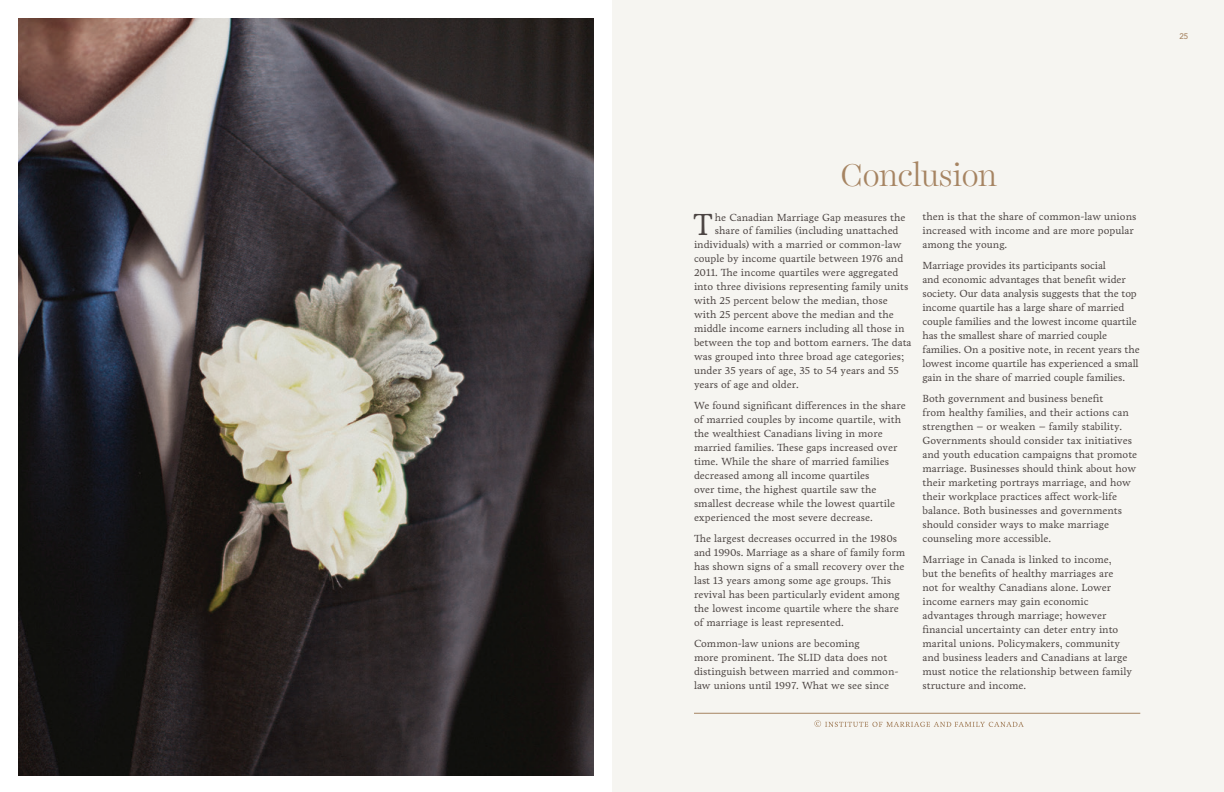
<style>
.page{position:relative;width:1224px;height:792px;background:#fff}
.page>*{position:absolute;margin:0;border:0;box-sizing:border-box;transform-origin:0 0}
.t1{font:300 32px "Harriet Display";color:#a68462}
.t2{font:31.1px "Livory";color:#4c4543}
.t3{font:10.5px/14px "Livory";color:#4c4543}
.t4{font:500 8px "Avenir LT Std";color:#a68462}
</style>
<div class="page">
<div style="left:612px;top:0;width:612px;height:792px;background:#f6f5f1"></div>
<img style="left:18px;top:18px;width:576px;height:758px">
<svg style="left:814px;top:720px;width:210px;height:7px"></svg>
<hr style="left:694px;top:713px;width:446px;height:1px;background:#a68462">
<p class="t4" style="left:1179px;top:32px;width:10px">25</p>
<h1 class="t1" style="left:841px;top:152px;width:158px">Conclusion</h1>
<h2 class="t2" style="left:693px;top:205px;width:21px">T</h2>
<p class="t3" style="left:715px;top:210px;width:192px">he Canadian Marriage Gap measures the</p>
<p class="t3" style="left:715px;top:224px;width:185px">share of families (including unattached</p>
<p class="t3" style="left:694px;top:238px;width:209px">individuals) with a married or common-law</p>
<p class="t3" style="left:694px;top:252px;width:211px">couple by income quartile between 1976 and</p>
<p class="t3" style="left:694px;top:266px;width:206px">2011. The income quartiles were aggregated</p>
<p class="t3" style="left:694px;top:280px;width:216px">into three divisions representing family units</p>
<p class="t3" style="left:694px;top:294px;width:195px">with 25 percent below the median, those</p>
<p class="t3" style="left:694px;top:308px;width:201px">with 25 percent above the median and the</p>
<p class="t3" style="left:694px;top:322px;width:212px">middle income earners including all those in</p>
<p class="t3" style="left:694px;top:336px;width:219px">between the top and bottom earners. The data</p>
<p class="t3" style="left:694px;top:350px;width:212px">was grouped into three broad age categories;</p>
<p class="t3" style="left:694px;top:364px;width:206px">under 35 years of age, 35 to 54 years and 55</p>
<p class="t3" style="left:694px;top:378px;width:106px">years of age and older.</p>
<p class="t3" style="left:694px;top:399px;width:213px">We found significant differences in the share of married couples by income quartile, with the wealthiest Canadians living in more married families. These gaps increased over time. While the share of married families decreased among all income quartiles<br>over time, the highest quartile saw the smallest decrease while the lowest quartile experienced the most severe decrease.</p>
<p class="t3" style="left:694px;top:532px;width:213px">The largest decreases occurred in the 1980s and 1990s. Marriage as a share of family form has shown signs of a small recovery over the last 13 years among some age groups. This revival has been particularly evident among the lowest income quartile where the share of marriage is least represented.</p>
<p class="t3" style="left:694px;top:637px;width:206px">Common-law unions are becoming<br>more prominent. The SLID data does not distinguish between married and common&shy;law unions until 1997. What we see since</p>
<p class="t3" style="left:923px;top:210px;width:215px">then is that the share of common-law unions increased with income and are more popular among the young.</p>
<p class="t3" style="left:923px;top:259px;width:219px">Marriage provides its participants social<br>and economic advantages that benefit wider society. Our data analysis suggests that the top income quartile has a large share of married couple families and the lowest income quartile has the smallest share of married couple families. On a positive note, in recent years the lowest income quartile has experienced a small gain in the share of married couple families.</p>
<p class="t3" style="left:923px;top:392px;width:216px">Both government and business benefit<br>from healthy families, and their actions can strengthen – or weaken – family stability.<br>Governments should consider tax initiatives and youth education campaigns that promote marriage. Businesses should think about how their marketing portrays marriage, and how their workplace practices affect work-life balance. Both businesses and governments should consider ways to make marriage counseling more accessible.</p>
<p class="t3" style="left:923px;top:553px;width:211px">Marriage in Canada is linked to income,<br>but the benefits of healthy marriages are not for wealthy Canadians alone. Lower income earners may gain economic advantages through marriage; however financial uncertainty can deter entry into marital unions. Policymakers, community and business leaders and Canadians at large must notice the relationship between family structure and income.</p>
</div>
